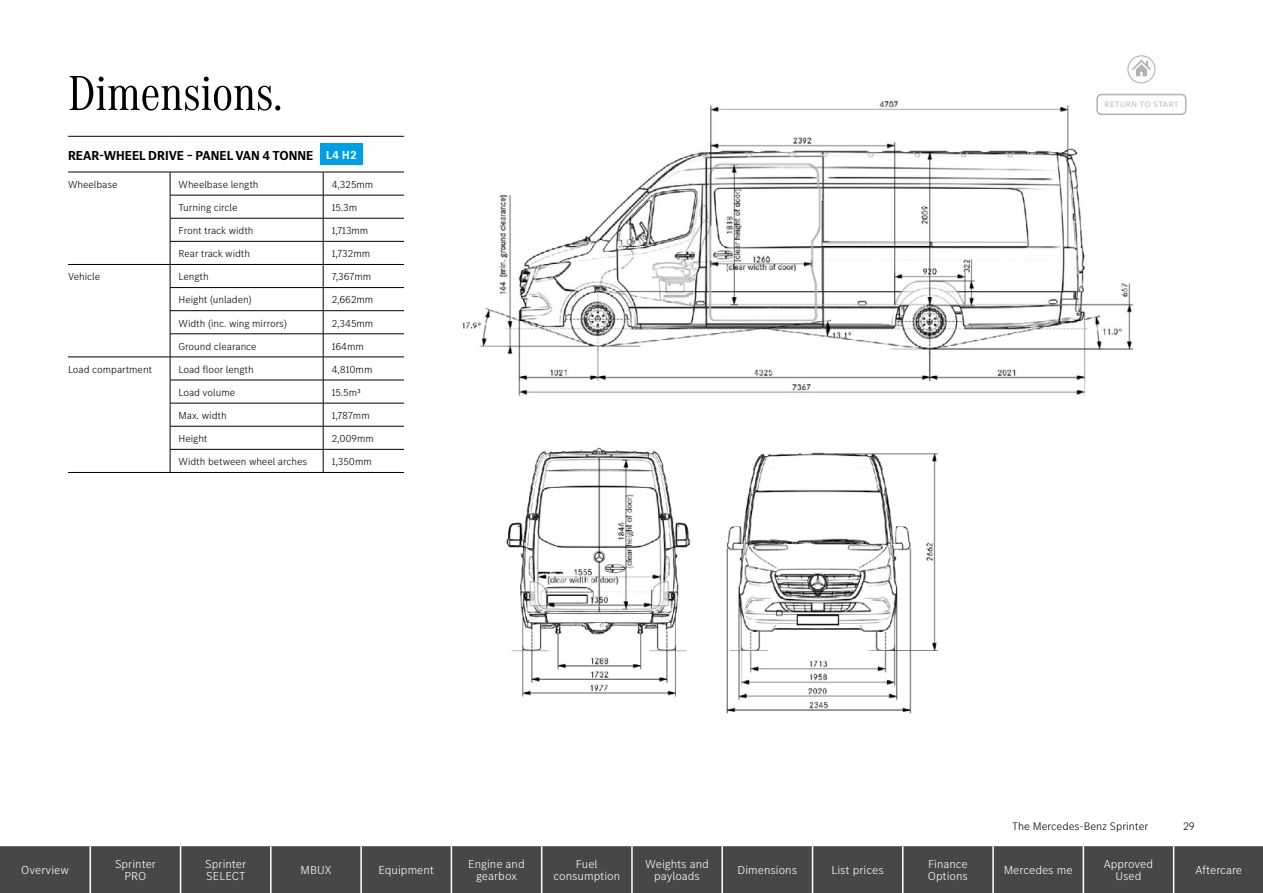
<style>
.page{position:relative;width:1263px;height:893px;background:#fff}
.page>*{position:absolute;margin:0;border:0;box-sizing:border-box;transform-origin:0 0}
.t1{font:51px "MB Corpo A Title Cond";color:#000}
.t2{font:700 13.5px "MB Corpo S Title";color:#000}
.t3{font:300 12px/12px "MB Corpo S Text";color:#fff;text-align:center}
.t4{font:300 11.25px "MB Corpo S Text";color:#000}
.t5{font:300 10.5px "MB Corpo S Text";letter-spacing:-.005em;color:#000}
.t6{font:10.5px "MB Corpo S Text";color:#c6c6c6}
.s1{font-family:"MB Corpo S Text";font-size:12px;color:#fff}
</style>
<div class="page">
<svg style="left:68px;top:143px;width:336px;height:329px"></svg>
<hr style="left:68px;top:172px;width:102px;height:1px;background:#000">
<hr style="left:170px;top:172px;width:153px;height:1px;background:#000">
<hr style="left:323px;top:172px;width:81px;height:1px;background:#000">
<hr style="left:170px;top:195px;width:153px;height:1px;background:#000">
<hr style="left:323px;top:195px;width:81px;height:1px;background:#000">
<hr style="left:170px;top:218px;width:153px;height:1px;background:#000">
<hr style="left:323px;top:218px;width:81px;height:1px;background:#000">
<hr style="left:170px;top:241px;width:153px;height:1px;background:#000">
<hr style="left:323px;top:241px;width:81px;height:1px;background:#000">
<hr style="left:68px;top:264px;width:102px;height:1px;background:#000">
<hr style="left:170px;top:264px;width:153px;height:1px;background:#000">
<hr style="left:323px;top:264px;width:81px;height:1px;background:#000">
<hr style="left:170px;top:287px;width:153px;height:1px;background:#000">
<hr style="left:323px;top:287px;width:81px;height:1px;background:#000">
<hr style="left:170px;top:310px;width:153px;height:1px;background:#000">
<hr style="left:323px;top:310px;width:81px;height:1px;background:#000">
<hr style="left:170px;top:334px;width:153px;height:1px;background:#000">
<hr style="left:323px;top:334px;width:81px;height:1px;background:#000">
<hr style="left:68px;top:357px;width:102px;height:1px;background:#000">
<hr style="left:170px;top:357px;width:153px;height:1px;background:#000">
<hr style="left:323px;top:357px;width:81px;height:1px;background:#000">
<hr style="left:170px;top:380px;width:153px;height:1px;background:#000">
<hr style="left:323px;top:380px;width:81px;height:1px;background:#000">
<hr style="left:170px;top:403px;width:153px;height:1px;background:#000">
<hr style="left:323px;top:403px;width:81px;height:1px;background:#000">
<hr style="left:170px;top:426px;width:153px;height:1px;background:#000">
<hr style="left:323px;top:426px;width:81px;height:1px;background:#000">
<hr style="left:170px;top:449px;width:153px;height:1px;background:#000">
<hr style="left:323px;top:449px;width:81px;height:1px;background:#000">
<hr style="left:323px;top:472px;width:81px;height:1px;background:#000">
<svg style="left:170px;top:172px;width:1px;height:300px"></svg>
<svg style="left:323px;top:172px;width:1px;height:300px"></svg>
<hr style="left:68px;top:136px;width:102px;height:1px;background:#000">
<hr style="left:170px;top:136px;width:153px;height:1px;background:#000">
<hr style="left:323px;top:136px;width:81px;height:1px;background:#000">
<hr style="left:68px;top:472px;width:102px;height:1px;background:#000">
<hr style="left:170px;top:472px;width:153px;height:1px;background:#000">
<div style="left:320px;top:144px;width:42px;height:21px;background:#009fe3"></div>
<img style="left:462px;top:83px;width:679px;height:313px">
<img style="left:726px;top:452px;width:213px;height:262px">
<img style="left:506px;top:447px;width:185px;height:250px">
<div style="left:1px;top:846px;width:1261px;height:47px;background:#484746"></div>
<hr style="left:90px;top:846px;width:1px;height:47px;background:#fff">
<hr style="left:180px;top:846px;width:1px;height:47px;background:#fff">
<hr style="left:270px;top:846px;width:2px;height:47px;background:#fff">
<hr style="left:360px;top:846px;width:2px;height:47px;background:#fff">
<hr style="left:451px;top:846px;width:1px;height:47px;background:#fff">
<hr style="left:541px;top:846px;width:1px;height:47px;background:#fff">
<hr style="left:631px;top:846px;width:2px;height:47px;background:#fff">
<hr style="left:721px;top:846px;width:2px;height:47px;background:#fff">
<hr style="left:812px;top:846px;width:1px;height:47px;background:#fff">
<hr style="left:902px;top:846px;width:1px;height:47px;background:#fff">
<hr style="left:992px;top:846px;width:2px;height:47px;background:#fff">
<hr style="left:1082px;top:846px;width:2px;height:47px;background:#fff">
<hr style="left:1173px;top:846px;width:1px;height:47px;background:#fff">
<hr style="left:0;top:846px;width:1px;height:47px;background:#484746">
<div style="left:1127px;top:55px;width:28px;height:28px;border:1px solid #b3b2b2;border-radius:50%"></div>
<svg style="left:1131px;top:60px;width:20px;height:16px"></svg>
<div style="left:1096px;top:94px;width:90px;height:21px;border:2px solid #b3b2b2;border-radius:4px"></div>
<h1 class="t1" style="left:68px;top:60px;width:216px">Dimensions.</h1>
<p class="t2" style="left:68px;top:147px;width:290px">REAR-WHEEL DRIVE – PANEL VAN 4 TONNE <span class="s1">L4 H2</span></p>
<p class="t5" style="left:68px;top:177px;width:51px">Wheelbase</p>
<p class="t5" style="left:179px;top:177px;width:81px">Wheelbase length</p>
<p class="t5" style="left:332px;top:177px;width:43px">4,325mm</p>
<p class="t5" style="left:179px;top:201px;width:61px">Turning circle</p>
<p class="t5" style="left:332px;top:201px;width:27px">15.3m</p>
<p class="t5" style="left:179px;top:224px;width:76px">Front track width</p>
<p class="t5" style="left:332px;top:224px;width:38px">1,713mm</p>
<p class="t5" style="left:179px;top:247px;width:73px">Rear track width</p>
<p class="t5" style="left:332px;top:247px;width:40px">1,732mm</p>
<p class="t5" style="left:68px;top:270px;width:34px">Vehicle</p>
<p class="t5" style="left:179px;top:270px;width:32px">Length</p>
<p class="t5" style="left:332px;top:270px;width:41px">7,367mm</p>
<p class="t5" style="left:179px;top:293px;width:75px">Height (unladen)</p>
<p class="t5" style="left:332px;top:293px;width:43px">2,662mm</p>
<p class="t5" style="left:179px;top:316px;width:110px">Width (inc. wing mirrors)</p>
<p class="t5" style="left:332px;top:316px;width:43px">2,345mm</p>
<p class="t5" style="left:179px;top:339px;width:80px">Ground clearance</p>
<p class="t5" style="left:332px;top:339px;width:34px">164mm</p>
<p class="t5" style="left:68px;top:362px;width:86px">Load compartment</p>
<p class="t5" style="left:179px;top:362px;width:77px">Load floor length</p>
<p class="t5" style="left:332px;top:362px;width:42px">4,810mm</p>
<p class="t5" style="left:179px;top:385px;width:58px">Load volume</p>
<p class="t5" style="left:332px;top:385px;width:31px">15.5m³</p>
<p class="t5" style="left:179px;top:409px;width:50px">Max. width</p>
<p class="t5" style="left:332px;top:409px;width:40px">1,787mm</p>
<p class="t5" style="left:179px;top:432px;width:30px">Height</p>
<p class="t5" style="left:332px;top:432px;width:44px">2,009mm</p>
<p class="t5" style="left:179px;top:455px;width:130px">Width between wheel arches</p>
<p class="t5" style="left:332px;top:455px;width:42px">1,350mm</p>
<p class="t6" style="left:1104px;top:97px;width:76px">return to start</p>
<p class="t4" style="left:1012px;top:819px;width:138px">The Mercedes-Benz Sprinter</p>
<p class="t4" style="left:1183px;top:819px;width:13px">29</p>
<p class="t3" style="left:21px;top:864px;width:49px">Overview</p>
<p class="t3" style="left:115px;top:858px;width:43px">Sprinter<br>PRO</p>
<p class="t3" style="left:205px;top:858px;width:43px;text-align:left">Sprinter<br>SELECT</p>
<p class="t3" style="left:301px;top:864px;width:32px">MBUX</p>
<p class="t3" style="left:379px;top:864px;width:57px">Equipment</p>
<p class="t3" style="left:468px;top:858px;width:58px">Engine and gearbox</p>
<p class="t3" style="left:553px;top:858px;width:68px">Fuel consumption</p>
<p class="t3" style="left:645px;top:858px;width:65px">Weights and payloads</p>
<p class="t3" style="left:737px;top:864px;width:61px">Dimensions</p>
<p class="t3" style="left:831px;top:864px;width:54px">List prices</p>
<p class="t3" style="left:928px;top:858px;width:42px;text-align:left">Finance<br>Options</p>
<p class="t3" style="left:1004px;top:864px;width:70px">Mercedes me</p>
<p class="t3" style="left:1104px;top:858px;width:51px">Approved<br>Used</p>
<p class="t3" style="left:1195px;top:864px;width:48px">Aftercare</p>
</div>
